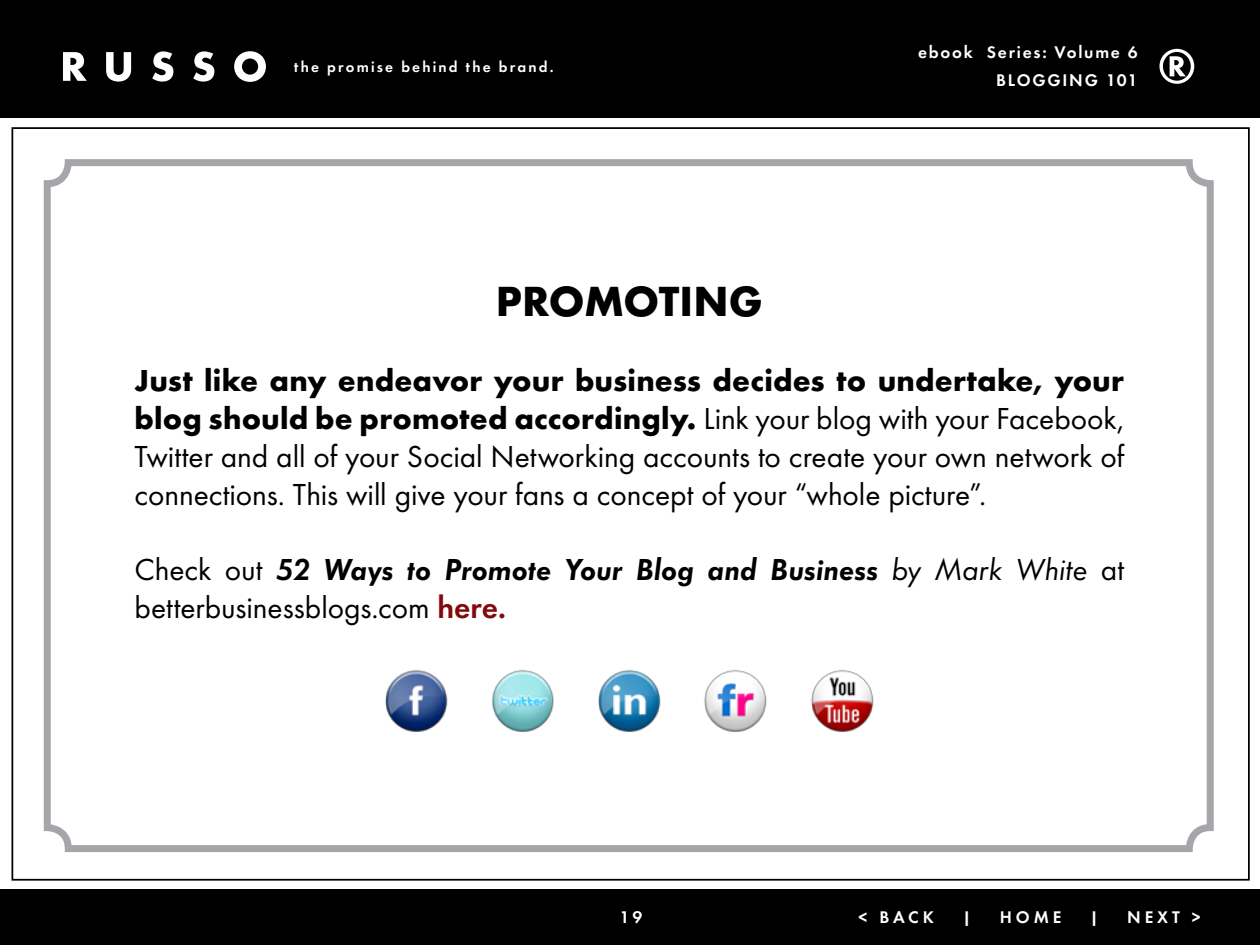
<style>
.page{position:relative;width:1260px;height:945px;background:#fff}
.page>*{position:absolute;margin:0;border:0;box-sizing:border-box;transform-origin:0 0}
.t1{font:700 43.75px "Futura T";color:#000}
.t2{font:31.5px/37.8px "Futura T";letter-spacing:-.005em;color:#000;text-align:justify}
.t3{font:italic 600 31.5px/37.8px "Futura T";color:#000}
.t4{font:600 17.5px/28px "Futura T";letter-spacing:.1em;color:#fff;text-align:right}
.t5{font:600 15.4px "Futura T";letter-spacing:.14em;color:#fff}
.s1{font-weight:700}
.s2{font-weight:400;font-style:normal}
.s3{font-weight:400}
.s4{font-style:normal;color:#810a0c}
</style>
<div class="page">
<div style="left:0;top:0;width:1260px;height:117px;background:#000"></div>
<svg style="left:63px;top:52px;width:24px;height:29px"></svg>
<svg style="left:106px;top:52px;width:25px;height:30px"></svg>
<svg style="left:152px;top:51px;width:21px;height:31px"></svg>
<svg style="left:193px;top:51px;width:21px;height:31px"></svg>
<svg style="left:234px;top:51px;width:32px;height:31px"></svg>
<svg style="left:1159px;top:49px;width:35px;height:35px"></svg>
<div style="left:0;top:889px;width:1260px;height:56px;background:#000"></div>
<div style="left:44px;top:159px;width:1170px;height:693px;border:7px solid #9d9fa2;border-radius:21px"></div>
<img style="left:385px;top:670px;width:489px;height:62px">
<p class="t5" style="left:294px;top:58px;width:261px">the promise behind the brand.</p>
<h1 class="t1" style="left:496px;top:275px;width:57px">Promoting</h1>
<p class="t4" style="left:918px;top:38px;width:221px">ebook Series: Volume 6<br>Blogging 101</p>
<p class="t2" style="left:135px;top:361px;width:991px"><span class="s1">Just like any endeavor your business decides to undertake, your blog should be promoted accordingly.</span> Link your blog with your Facebook, Twitter and all of your Social Networking accounts to create your own network of connections. This will give your fans a concept of your “whole picture”.</p>
<p class="t3" style="left:135px;top:550px;width:991px"><span class="s2">Check out</span> 52 Ways to Promote Your Blog and Business <span class="s3">by Mark White</span> <span class="s2">at betterbusinessblogs.com</span> <span class="s4">here.</span></p>
<p class="t4" style="left:620px;top:903px;width:24px">19</p>
<p class="t4" style="left:859px;top:903px;width:77px">&lt; Back</p>
<p class="t4" style="left:963px;top:903px;width:10px">|</p>
<p class="t4" style="left:1000px;top:903px;width:63px">Home</p>
<p class="t4" style="left:1090px;top:903px;width:10px">|</p>
<p class="t4" style="left:1127px;top:903px;width:75px">N ext &gt;</p>
</div>
